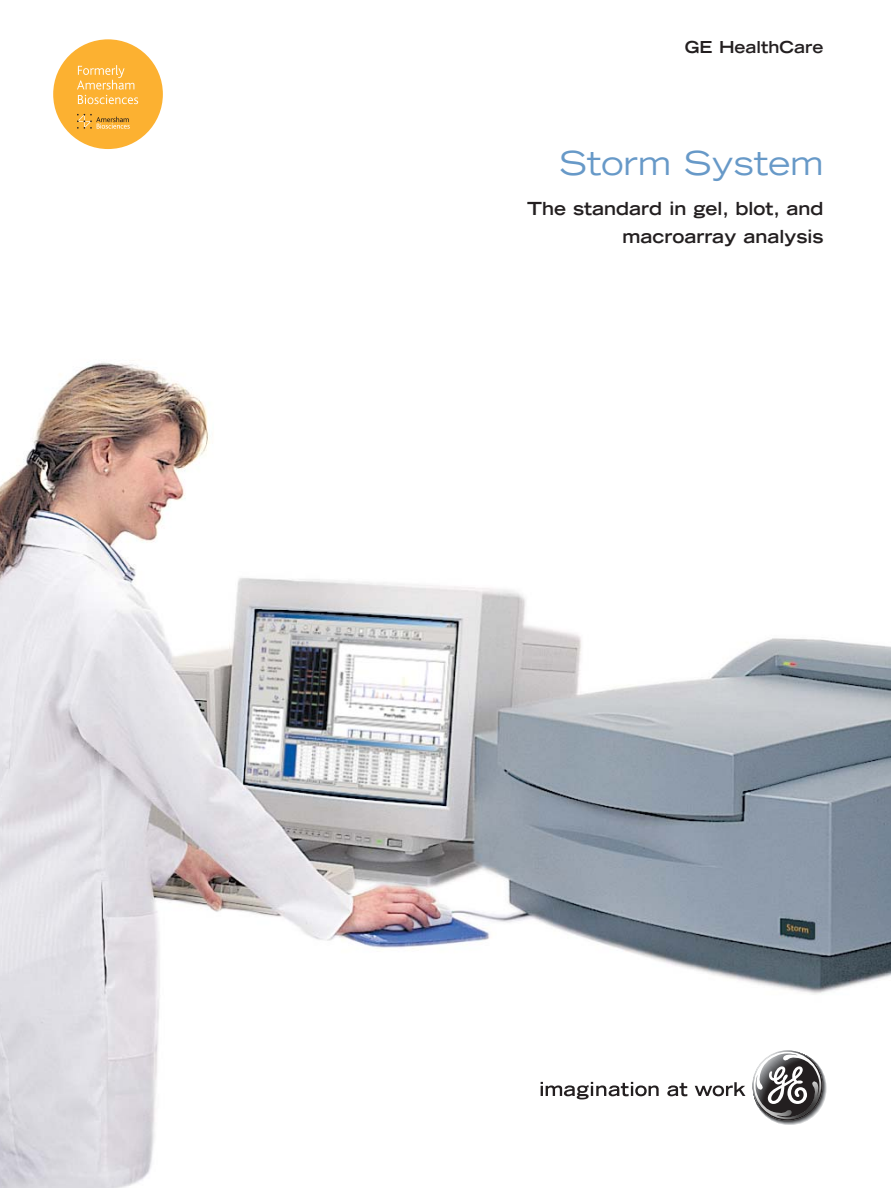
<style>
.page{position:relative;width:891px;height:1188px;background:#fff}
.page>*{position:absolute;margin:0;border:0;box-sizing:border-box;transform-origin:0 0}
.t1{font:expanded 33px "Trade Gothic LT";color:#6799c8}
.t2{font:700 expanded 18px/28.5px "Trade Gothic LT";color:#231f20;text-align:right}
.t3{font:700 expanded 16.5px "Trade Gothic LT";color:#231f20}
</style>
<div class="page">
<img style="left:0;top:362px;width:891px;height:826px">
<svg style="left:541px;top:1082px;width:118px;height:17px"></svg>
<svg style="left:667px;top:1083px;width:20px;height:13px"></svg>
<svg style="left:695px;top:1082px;width:50px;height:14px"></svg>
<svg style="left:752px;top:1050px;width:71px;height:71px"></svg>
<div style="left:53px;top:39px;width:110px;height:110px;background:#fcb131;border-radius:50%"></div>
<svg style="left:77px;top:65px;width:61px;height:39px"></svg>
<svg style="left:77px;top:114px;width:53px;height:15px"></svg>
<p class="t3" style="left:685px;top:41px;width:140px">GE HealthCare</p>
<h1 class="t1" style="left:559px;top:152px;width:266px">Storm System</h1>
<p class="t2" style="left:527px;top:195px;width:298px">The standard in gel, blot, and macroarray analysis</p>
</div>
